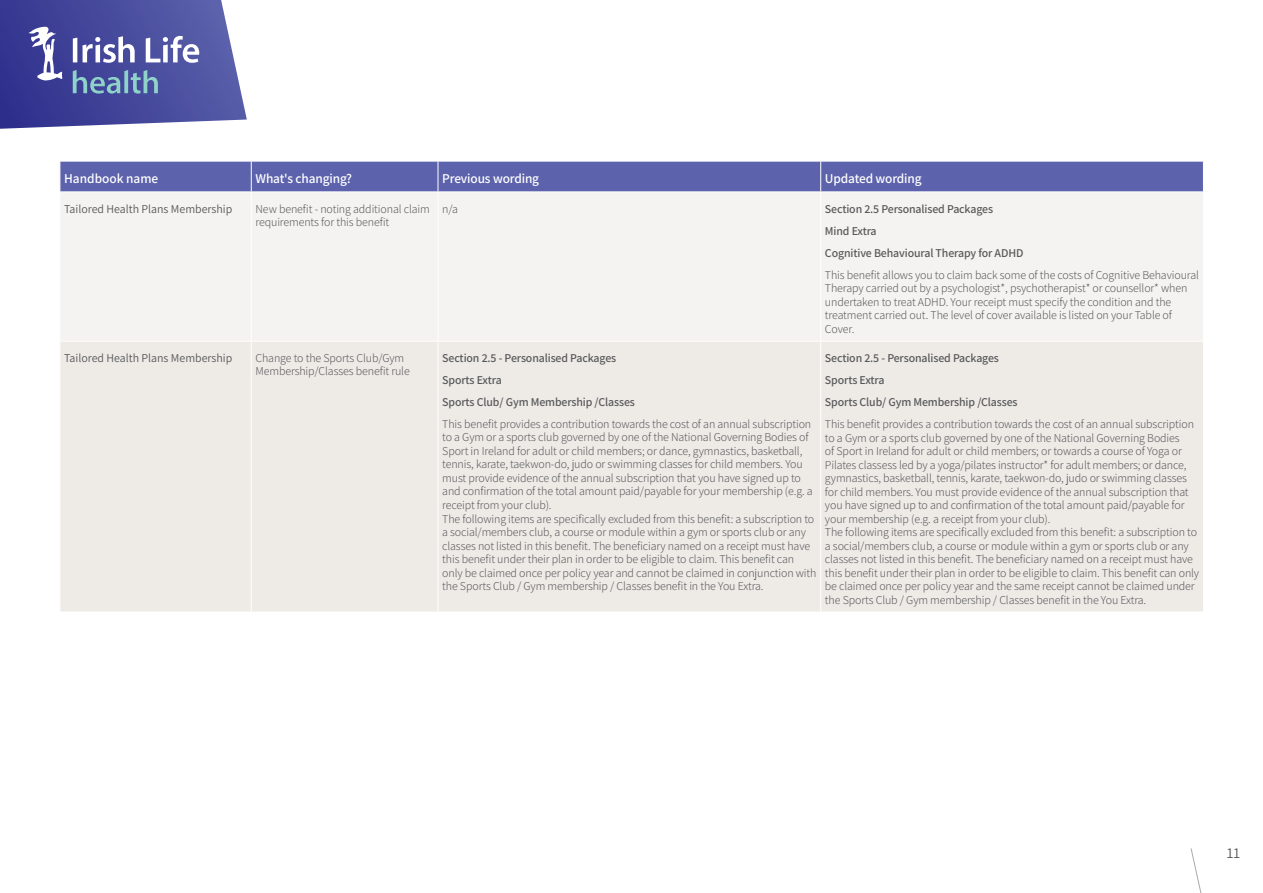
<style>
.page{position:relative;width:1263px;height:893px;background:#fff}
.page>*{position:absolute;margin:0;border:0;box-sizing:border-box;transform-origin:0 0}
.t1{font:15px "Assistant";color:#58595b}
.t2{font:600 13.5px "Assistant";letter-spacing:-.01em;color:#fff}
.t3{font:300 12px/13.5px "Assistant";letter-spacing:-.01em;color:#58595b}
.t4{font:600 12px/22px "Assistant";letter-spacing:-.01em;color:#58595b}
.t5{font:12px "Assistant";color:#58595b}
</style>
<div class="page">
<div style="left:61px;top:162px;width:1142px;height:30px;background:#5c62ac"></div>
<div style="left:61px;top:193px;width:1142px;height:147px;background:#f5f3f1"></div>
<div style="left:61px;top:342px;width:1142px;height:270px;background:#eeebe7"></div>
<hr style="left:251px;top:192px;width:1px;height:149px;background:#fff">
<hr style="left:438px;top:192px;width:1px;height:149px;background:#fff">
<hr style="left:820px;top:192px;width:1px;height:149px;background:#fff">
<hr style="left:251px;top:342px;width:1px;height:270px;background:#fff">
<hr style="left:438px;top:342px;width:1px;height:270px;background:#fff">
<hr style="left:820px;top:342px;width:1px;height:270px;background:#fff">
<hr style="left:251px;top:161px;width:1px;height:31px;background:#fff">
<hr style="left:438px;top:161px;width:1px;height:31px;background:#fff">
<hr style="left:820px;top:161px;width:1px;height:31px;background:#fff">
<svg style="left:0;top:0;width:247px;height:129px;background:#6166aa"></svg>
<svg style="left:1190px;top:848px;width:12px;height:45px"></svg>
<p class="t2" style="left:64px;top:170px;width:96px">Handbook name</p>
<p class="t2" style="left:255px;top:170px;width:98px">What's changing?</p>
<p class="t2" style="left:442px;top:170px;width:98px">Previous wording</p>
<p class="t2" style="left:825px;top:170px;width:98px">Updated wording</p>
<p class="t5" style="left:64px;top:200px;width:170px">Tailored Health Plans Membership</p>
<p class="t3" style="left:255px;top:201px;width:176px">New benefit - noting additional claim requirements for this benefit</p>
<p class="t3" style="left:442px;top:201px;width:17px">n/a</p>
<p class="t4" style="left:825px;top:197px;width:200px">Section 2.5 Personalised Packages<br>Mind Extra<br>Cognitive Behavioural Therapy for ADHD</p>
<p class="t3" style="left:825px;top:267px;width:375px">This benefit allows you to claim back some of the costs of Cognitive Behavioural Therapy carried out by a psychologist*, psychotherapist* or counsellor* when undertaken to treat ADHD. Your receipt must specify the condition and the treatment carried out. The level of cover available is listed on your Table of Cover.</p>
<p class="t5" style="left:64px;top:350px;width:170px">Tailored Health Plans Membership</p>
<p class="t3" style="left:255px;top:351px;width:156px">Change to the Sports Club/Gym<br>Membership/Classes benefit rule</p>
<p class="t4" style="left:442px;top:346px;width:194px">Section 2.5 - Personalised Packages<br>Sports Extra<br>Sports Club/ Gym Membership /Classes</p>
<p class="t3" style="left:442px;top:417px;width:376px">This benefit provides a contribution towards the cost of an annual subscription to a Gym or a sports club governed by one of the National Governing Bodies of Sport in Ireland for adult or child members; or dance, gymnastics, basketball, tennis, karate, taekwon-do, judo or swimming classes for child members. You must provide evidence of the annual subscription that you have signed up to and confirmation of the total amount paid/payable for your membership (e.g. a receipt from your club).<br>The following items are specifically excluded from this benefit: a subscription to a social/members club, a course or module within a gym or sports club or any classes not listed in this benefit. The beneficiary named on a receipt must have this benefit under their plan in order to be eligible to claim. This benefit can only be claimed once per policy year and cannot be claimed in conjunction with the Sports Club / Gym membership / Classes benefit in the You Extra.</p>
<p class="t4" style="left:825px;top:346px;width:194px">Section 2.5 - Personalised Packages<br>Sports Extra<br>Sports Club/ Gym Membership /Classes</p>
<p class="t3" style="left:825px;top:417px;width:376px">This benefit provides a contribution towards the cost of an annual subscription to a Gym or a sports club governed by one of the National Governing Bodies<br>of Sport in Ireland for adult or child members; or towards a course of Yoga or Pilates classess led by a yoga/pilates instructor* for adult members; or dance, gymnastics, basketball, tennis, karate, taekwon-do, judo or swimming classes for child members. You must provide evidence of the annual subscription that you have signed up to and confirmation of the total amount paid/payable for your membership (e.g. a receipt from your club).<br>The following items are specifically excluded from this benefit: a subscription to a social/members club, a course or module within a gym or sports club or any classes not listed in this benefit. The beneficiary named on a receipt must have this benefit under their plan in order to be eligible to claim. This benefit can only be claimed once per policy year and the same receipt cannot be claimed under the Sports Club / Gym membership / Classes benefit in the You Extra.</p>
<p class="t1" style="left:1227px;top:843px;width:15px">11</p>
</div>
